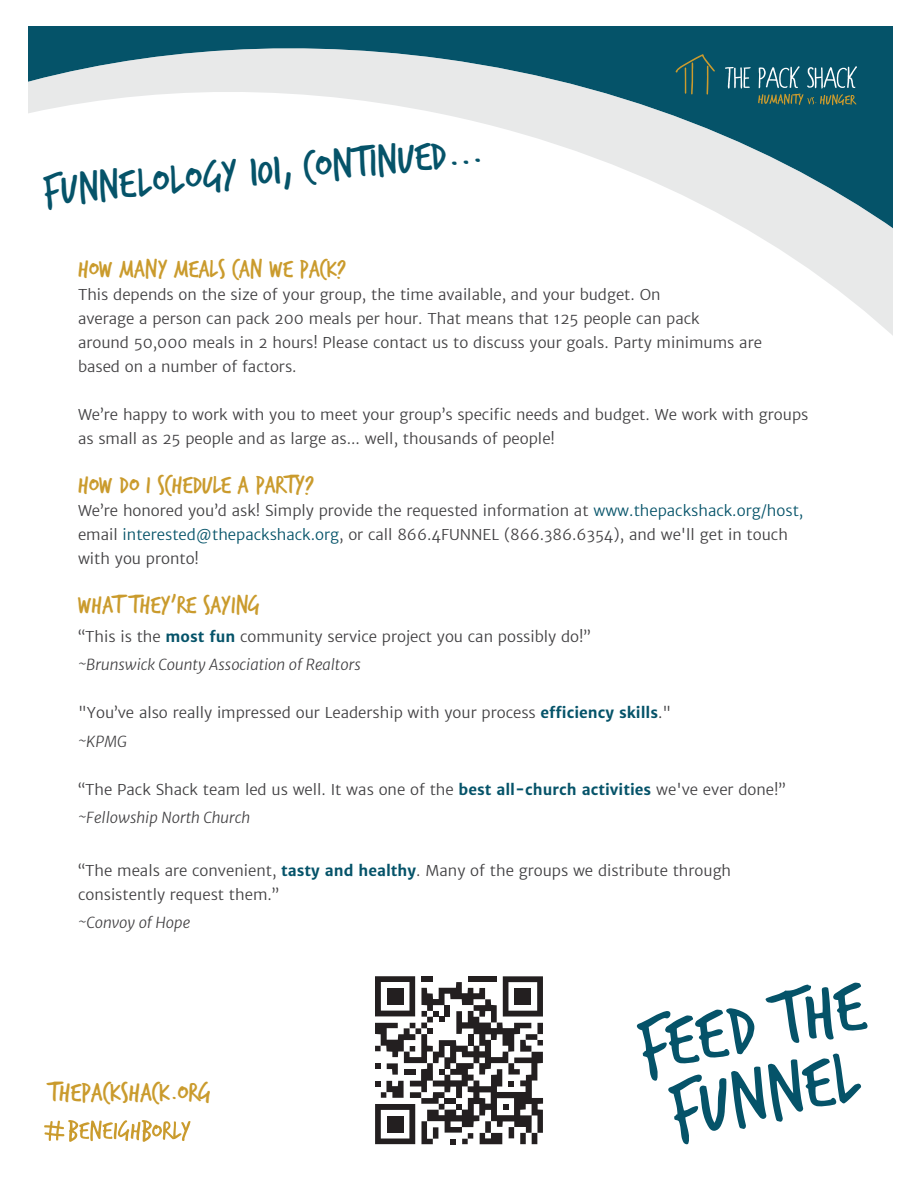
<style>
.page{position:relative;width:918px;height:1188px;background:#fff}
.page>*{position:absolute;margin:0;border:0;box-sizing:border-box;transform-origin:0 0}
.t1{font:44.4px "Trash Hand";color:#055369}
.t2{font:28.65px "Trash Hand";color:#ca9b2d}
.t3{font:27px "Trash Hand";color:#ca9b2d}
.t4{font:300 15px/24px "Merriweather Sans";color:#414042}
.t5{font:italic 300 15px "Merriweather Sans";color:#414042}
.s1{color:#055369}
.s2{font-weight:700;color:#055369}
.s3{font-style:italic}
</style>
<div class="page">
<div style="left:28px;top:27px;width:864px;height:21px;background:#055369"></div>
<svg style="left:28px;top:48px;width:864px;height:287px"></svg>
<svg style="left:676px;top:54px;width:39px;height:41px;background:#1f5c61"></svg>
<svg style="left:725px;top:67px;width:26px;height:22px"></svg>
<svg style="left:758px;top:66px;width:99px;height:39px;background:#3a7178"></svg>
<svg style="left:637px;top:983px;width:231px;height:161px"></svg>
<svg style="left:44px;top:1120px;width:147px;height:22px"></svg>
<svg style="left:375px;top:976px;width:168px;height:168px"></svg>
<h1 class="t1" style="left:41px;top:169px;width:442px;rotate:-5deg">FUNNELOLOGY 101, CONTINUED...</h1>
<h3 class="t3" style="left:78px;top:255px;width:270px">HOW MANY MEALS CAN WE PACK?</h3>
<p class="t4" style="left:78px;top:282px;width:685px">This depends on the size of your group, the time available, and your budget. On<br>average a person can pack 200 meals per hour. That means that 125 people can pack<br>around 50,000 meals in 2 hours! Please contact us to discuss your goals. Party minimums are based on a number of factors.</p>
<p class="t4" style="left:78px;top:402px;width:732px">We’re happy to work with you to meet your group’s specific needs and budget. We work with groups as small as 25 people and as large as... well, thousands of people!</p>
<h3 class="t3" style="left:78px;top:471px;width:238px">HOW DO I SCHEDULE A PARTY?</h3>
<p class="t4" style="left:78px;top:498px;width:727px">We’re honored you’d ask! Simply provide the requested information at <span class="s1">www.thepackshack.org/host, </span>email <span class="s1">interested@thepackshack.org</span>, or call 866.4FUNNEL (866.386.6354), and we'll get in touch with you pronto!</p>
<h3 class="t3" style="left:78px;top:591px;width:184px">WHAT THEY’RE SAYING</h3>
<p class="t4" style="left:78px;top:622px;width:514px;line-height:28.5px">“This is the <span class="s2">most fun</span> community service project you can possibly do!” <span class="s3">~Brunswick County Association of Realtors</span></p>
<p class="t4" style="left:78px;top:699px;width:595px;line-height:28.5px">"You’ve also really impressed our Leadership with your process <span class="s2">efficiency skills</span>." <span class="s3">~KPMG</span></p>
<p class="t4" style="left:78px;top:775px;width:709px;line-height:28.5px">“The Pack Shack team led us well. It was one of the <span class="s2">best all-church activities</span> we've ever done!” <span class="s3">~Fellowship North Church</span></p>
<p class="t4" style="left:78px;top:858px;width:655px">“The meals are convenient, <span class="s2">tasty and healthy</span>. Many of the groups we distribute through consistently request them.”</p>
<p class="t5" style="left:78px;top:913px;width:114px">~Convoy of Hope</p>
<h2 class="t2" style="left:49px;top:1078px;width:164px">THEPACKSHACK.ORG</h2>
</div>
